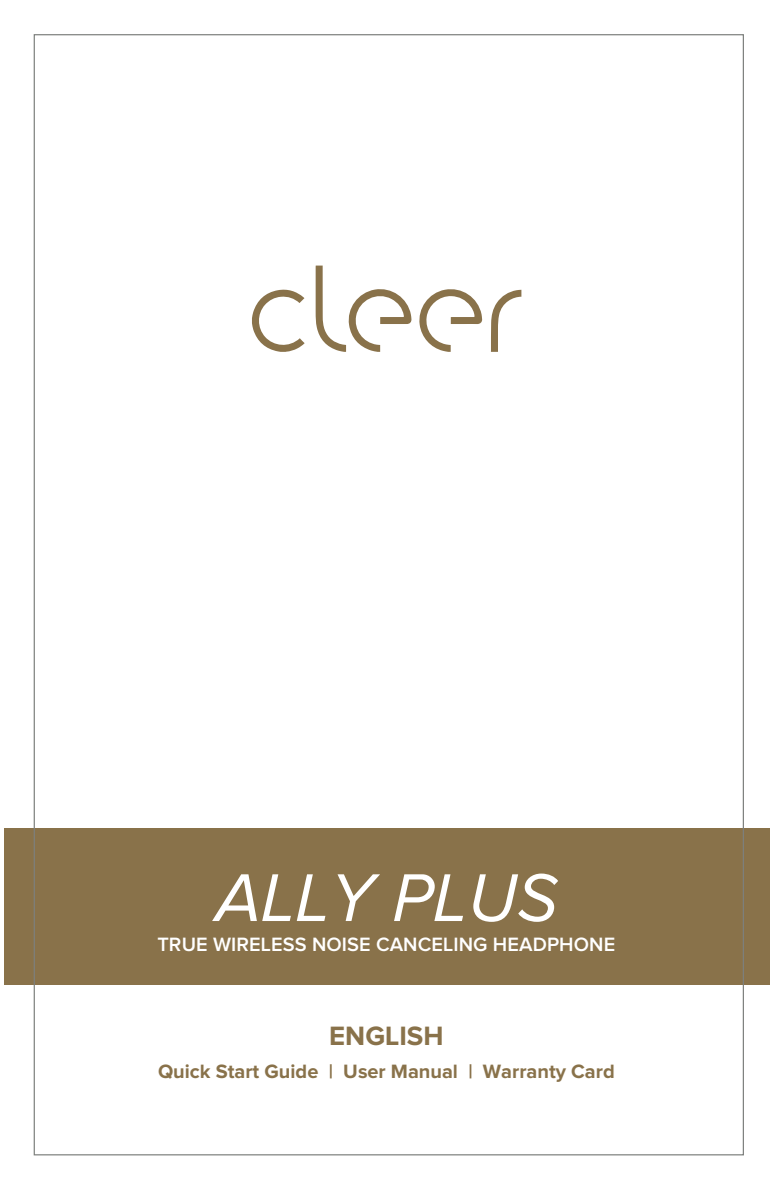
<style>
.page{position:relative;width:780px;height:1191px;background:#fff}
.page>*{position:absolute;margin:0;border:0;box-sizing:border-box;transform-origin:0 0}
.t1{font:italic 70px "Proxima Nova";color:#fff}
.t2{font:700 27.5px "Proxima Nova";color:#89724a}
.t3{font:700 20px "Proxima Nova";color:#89724a}
.t4{font:600 20px "Proxima Nova";letter-spacing:.005em;color:#fff}
</style>
<div class="page">
<div style="left:4px;top:827px;width:765px;height:157px;background:#89724a"></div>
<svg style="left:419px;top:289px;width:63px;height:63px"></svg>
<svg style="left:252px;top:289px;width:52px;height:63px"></svg>
<svg style="left:315px;top:265px;width:96px;height:87px"></svg>
<svg style="left:491px;top:290px;width:30px;height:62px"></svg>
<h1 class="t1" style="left:215px;top:865px;width:344px">ALLY PLUS</h1>
<p class="t4" style="left:157px;top:935px;width:459px">TRUE WIRELESS NOISE CANCELING HEADPHONE</p>
<h2 class="t2" style="left:329px;top:1022px;width:116px">ENGLISH</h2>
<p class="t3" style="left:158px;top:1062px;width:458px">Quick Start Guide | User Manual | Warranty Card</p>
</div>
